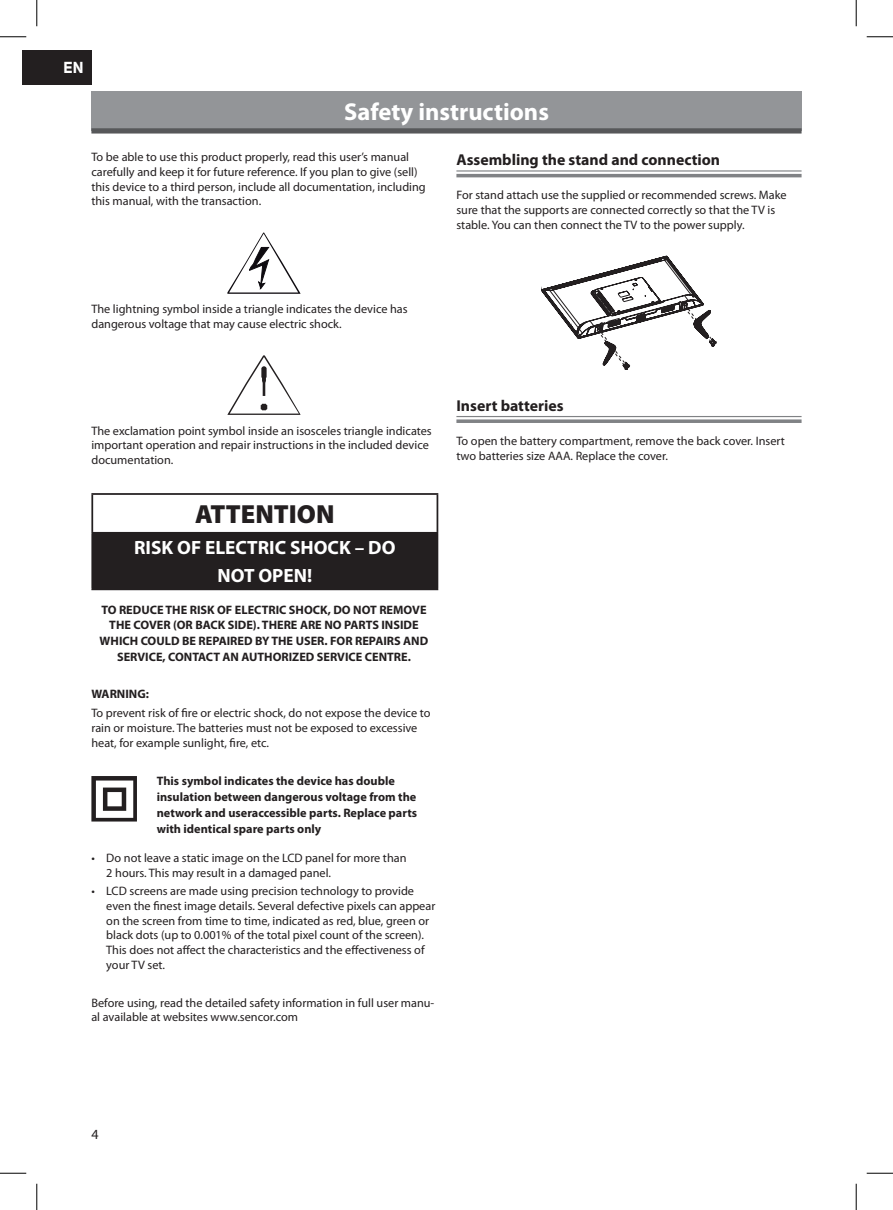
<style>
.page{position:relative;width:893px;height:1210px;background:#fff}
.page>*{position:absolute;margin:0;border:0;box-sizing:border-box;transform-origin:0 0}
.t1{font:900 26.25px "Myriad Pro";color:#231f20}
.t2{font:700 24.5px "Myriad Pro";color:#fff}
.t3{font:700 19.25px/28px "Myriad Pro";color:#fff;text-align:center}
.t4{font:700 15.75px "Myriad Pro";color:#231f20}
.t5{font:15.75px "Uni Sans PRO Bold";color:#fff}
.t6{font:14px "Myriad Pro";color:#231f20}
.t7{font:12.25px/14.7px "Myriad Pro";color:#231f20}
.t8{font:700 12.25px/15.8px "Myriad Pro";color:#231f20;text-align:center}
</style>
<div class="page">
<div style="left:22px;top:50px;width:69px;height:34px;background:#231f20"></div>
<div style="left:91px;top:91px;width:710px;height:40px;background:#939598"></div>
<div style="left:91px;top:128px;width:710px;height:5px;background:#57585a"></div>
<svg style="left:227px;top:232px;width:73px;height:62px"></svg>
<svg style="left:227px;top:355px;width:73px;height:60px"></svg>
<div style="left:92px;top:533px;width:345px;height:56px;background:#231f20"></div>
<hr style="left:91px;top:493px;width:347px;height:2px;background:#231f20">
<hr style="left:91px;top:495px;width:2px;height:37px;background:#231f20">
<hr style="left:436px;top:495px;width:2px;height:37px;background:#231f20">
<hr style="left:91px;top:532px;width:347px;height:1px;background:#231f20">
<hr style="left:91px;top:533px;width:2px;height:55px;background:#231f20">
<hr style="left:436px;top:533px;width:2px;height:55px;background:#231f20">
<hr style="left:91px;top:588px;width:347px;height:2px;background:#231f20">
<svg style="left:91px;top:776px;width:46px;height:45px"></svg>
<hr style="left:456px;top:170px;width:345px;height:1px;background:#808285">
<hr style="left:456px;top:174px;width:345px;height:3px;background:#808285">
<hr style="left:456px;top:416px;width:345px;height:1px;background:#808285">
<svg style="left:456px;top:419px;width:345px;height:4px"></svg>
<svg style="left:541px;top:256px;width:175px;height:114px"></svg>
<svg style="left:0;top:36px;width:26px;height:1px"></svg>
<svg style="left:866px;top:36px;width:26px;height:1px"></svg>
<svg style="left:0;top:1172px;width:26px;height:1px"></svg>
<svg style="left:866px;top:1172px;width:26px;height:1px"></svg>
<svg style="left:36px;top:0;width:1px;height:26px"></svg>
<svg style="left:36px;top:1183px;width:1px;height:26px"></svg>
<svg style="left:855px;top:0;width:1px;height:26px"></svg>
<svg style="left:855px;top:1183px;width:1px;height:26px"></svg>
<p class="t5" style="left:64px;top:58px;width:22px">EN</p>
<h2 class="t2" style="left:344px;top:96px;width:206px">Safety instructions</h2>
<p class="t7" style="left:91px;top:150px;width:336px">To be able to use this product properly, read this user’s manual carefully and keep it for future reference. If you plan to give (sell) this device to a third person, include all documentation, including this manual, with the transaction.</p>
<p class="t4" style="left:456px;top:150px;width:265px">Assembling the stand and connection</p>
<p class="t7" style="left:456px;top:188px;width:331px">For stand attach use the supplied or recommended screws. Make sure that the supports are connected correctly so that the TV is stable. You can then connect the TV to the power supply.</p>
<p class="t7" style="left:91px;top:302px;width:317px">The lightning symbol inside a triangle indicates the device has dangerous voltage that may cause electric shock.</p>
<p class="t7" style="left:91px;top:423px;width:342px">The exclamation point symbol inside an isosceles triangle indicates important operation and repair instructions in the included device documentation.</p>
<h1 class="t1" style="left:195px;top:497px;width:141px">ATTENTION</h1>
<h3 class="t3" style="left:134px;top:533px;width:263px">RISK OF ELECTRIC SHOCK – DO<br>NOT OPEN!</h3>
<p class="t8" style="left:100px;top:601px;width:330px">TO REDUCE THE RISK OF ELECTRIC SHOCK, DO NOT REMOVE THE COVER (OR BACK SIDE). THERE ARE NO PARTS INSIDE WHICH COULD BE REPAIRED BY THE USER. FOR REPAIRS AND SERVICE, CONTACT AN AUTHORIZED SERVICE CENTRE.</p>
<p class="t8" style="left:91px;top:685px;width:59px">WARNING:</p>
<p class="t7" style="left:91px;top:706px;width:340px">To prevent risk of fire or electric shock, do not expose the device to rain or moisture. The batteries must not be exposed to excessive heat, for example sunlight, fire, etc.</p>
<p class="t8" style="left:157px;top:772px;width:262px;text-align:left">This symbol indicates the device has double insulation between dangerous voltage from the network and useraccessible parts. Replace parts with identical spare parts only</p>
<p class="t7" style="left:106px;top:850px;width:301px;text-indent:-15px">• Do not leave a static image on the LCD panel for more than<br>2 hours. This may result in a damaged panel.</p>
<p class="t7" style="left:106px;top:883px;width:330px;text-indent:-15px">• LCD screens are made using precision technology to provide even the finest image details. Several defective pixels can appear on the screen from time to time, indicated as red, blue, green or black dots (up to 0.001% of the total pixel count of the screen).<br>This does not affect the characteristics and the effectiveness of your TV set.</p>
<p class="t7" style="left:91px;top:995px;width:344px">Before using, read the detailed safety information in full user manu&shy;al available at websites www.sencor.com</p>
<p class="t4" style="left:456px;top:395px;width:109px">Insert batteries</p>
<p class="t7" style="left:456px;top:433px;width:330px">To open the battery compartment, remove the back cover. Insert two batteries size AAA. Replace the cover.</p>
<p class="t6" style="left:91px;top:1125px;width:9px">4</p>
</div>
